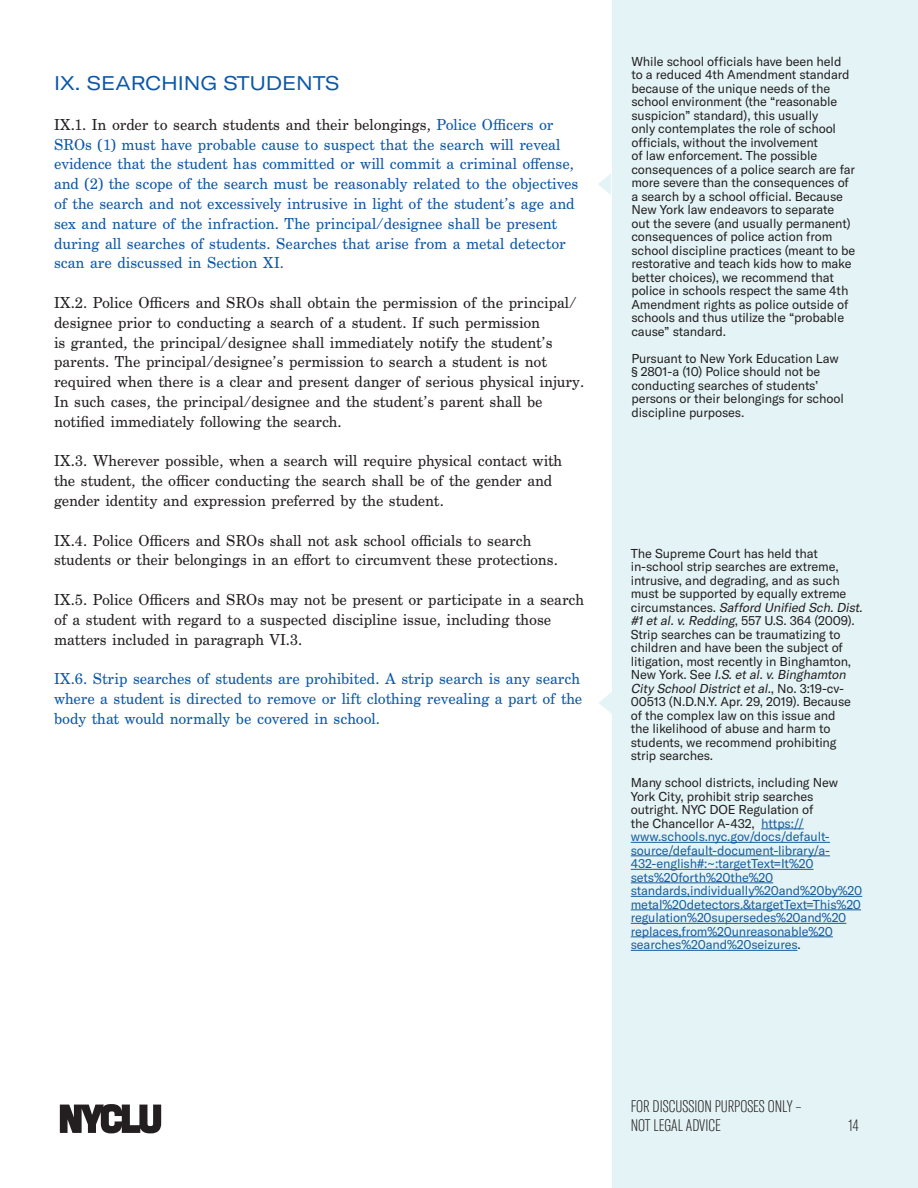
<style>
.page{position:relative;width:918px;height:1188px;background:#fff}
.page>*{position:absolute;margin:0;border:0;box-sizing:border-box;transform-origin:0 0}
.t1{font:expanded 19.5px "GT America";color:#0b57a8}
.t2{font:16.5px/19.8px "Century Schoolbook FS";color:#231f20}
.t3{font:16.5px/19.8px "Century Schoolbook FS";color:#0b57a8}
.t4{font:100 extra-condensed 16.5px "GT America";color:#231f20}
.t5{font:12.75px/13.5px "GT America";letter-spacing:-.01em;color:#231f20}
.t6{font:12.75px/13.5px "GT America";letter-spacing:-.01em;color:#175d9e}
.s1{color:#231f20}
.s2{font-style:italic}
</style>
<div class="page">
<div style="left:612px;top:0;width:306px;height:1188px;background:#e4f4f6"></div>
<svg style="left:60px;top:1104px;width:101px;height:29px"></svg>
<hr style="left:761px;top:829px;width:43px;height:1px;background:#175d9e">
<hr style="left:631px;top:842px;width:199px;height:1px;background:#175d9e">
<hr style="left:631px;top:856px;width:199px;height:1px;background:#175d9e">
<hr style="left:631px;top:869px;width:182px;height:1px;background:#175d9e">
<hr style="left:631px;top:883px;width:142px;height:1px;background:#175d9e">
<hr style="left:631px;top:896px;width:231px;height:1px;background:#175d9e">
<hr style="left:631px;top:910px;width:230px;height:1px;background:#175d9e">
<hr style="left:631px;top:923px;width:215px;height:1px;background:#175d9e">
<hr style="left:631px;top:937px;width:202px;height:1px;background:#175d9e">
<hr style="left:631px;top:950px;width:166px;height:1px;background:#175d9e">
<svg style="left:598px;top:174px;width:13px;height:21px"></svg>
<svg style="left:599px;top:692px;width:13px;height:22px"></svg>
<p class="t1" style="left:54px;top:72px;width:287px">IX. SEARCHING STUDENTS</p>
<p class="t3" style="left:54px;top:115px;width:526px"><span class="s1">IX.1. In order to search students and their belongings,</span> Police Officers or SROs (1) must have probable cause to suspect that the search will reveal evidence that the student has committed or will commit a criminal offense, and (2) the scope of the search must be reasonably related to the objectives of the search and not excessively intrusive in light of the student’s age and sex and nature of the infraction. The principal/designee shall be present during all searches of students. Searches that arise from a metal detector scan are discussed in Section XI.</p>
<p class="t2" style="left:54px;top:293px;width:532px">IX.2. Police Officers and SROs shall obtain the permission of the principal/ designee prior to conducting a search of a student. If such permission<br>is granted, the principal/designee shall immediately notify the student’s parents. The principal/designee’s permission to search a student is not required when there is a clear and present danger of serious physical injury.<br>In such cases, the principal/designee and the student’s parent shall be notified immediately following the search.</p>
<p class="t2" style="left:54px;top:451px;width:510px">IX.3. Wherever possible, when a search will require physical contact with the student, the officer conducting the search shall be of the gender and gender identity and expression preferred by the student.</p>
<p class="t2" style="left:54px;top:531px;width:505px">IX.4. Police Officers and SROs shall not ask school officials to search students or their belongings in an effort to circumvent these protections.</p>
<p class="t2" style="left:54px;top:590px;width:532px">IX.5. Police Officers and SROs may not be present or participate in a search of a student with regard to a suspected discipline issue, including those matters included in paragraph VI.3.</p>
<p class="t3" style="left:54px;top:669px;width:530px">IX.6. Strip searches of students are prohibited. A strip search is any search where a student is directed to remove or lift clothing revealing a part of the body that would normally be covered in school.</p>
<p class="t5" style="left:631px;top:54px;width:225px">While school officials have been held to a reduced 4th Amendment standard because of the unique needs of the school environment (the “reasonable suspicion” standard), this usually<br>only contemplates the role of school officials, without the involvement<br>of law enforcement. The possible consequences of a police search are far more severe than the consequences of a search by a school official. Because New York law endeavors to separate out the severe (and usually permanent) consequences of police action from school discipline practices (meant to be restorative and teach kids how to make better choices), we recommend that police in schools respect the same 4th Amendment rights as police outside of schools and thus utilize the “probable cause” standard.</p>
<p class="t5" style="left:631px;top:351px;width:214px">Pursuant to New York Education Law § 2801-a (10) Police should not be conducting searches of students’ persons or their belongings for school discipline purposes.</p>
<p class="t5" style="left:631px;top:546px;width:236px">The Supreme Court has held that in-school strip searches are extreme, intrusive, and degrading, and as such must be supported by equally extreme<br>c i rc u m sta n c e s . <span class="s2">Safford Unified Sch.Dist. #1etal.v.Redding</span>, 557 U.S. 364 (2009).<br>Strip searches can be traumatizing to children and have been the subject of litigation, most recently in Binghamton,<br>N ew Yo r k . S e e <span class="s2">I.S.etal.v.Binghamton City SchoolDistrictetal</span>. , N o . 3 : 1 9 - cv-00513 (N.D.N.Y. Apr. 29, 2019). Because of the complex law on this issue and<br>the likelihood of abuse and harm to students, we recommend prohibiting strip searches.</p>
<p class="t6" style="left:631px;top:776px;width:233px"><span class="s1">Many school districts, including New York City, prohibit strip searches outright. NYC DOE Regulation of<br>the Chancellor A-432,</span> https:// www.schools.nyc.gov/docs/default&shy;source/default-document-library/a-432-english#:~:targetText=It%20 sets%20forth%20the%20 standards,individually%20and%20by%20 metal%20detectors.&amp;targetText=This%20 regulation%20supersedes%20and%20 replaces,from%20unreasonable%20 searches%20and%20seizures<span class="s1">.</span></p>
<p class="t4" style="left:631px;top:1097px;width:172px">FOR DISCUSSION PURPOSES ONLY –</p>
<p class="t4" style="left:631px;top:1116px;width:92px">NOT LEGAL ADVICE</p>
<p class="t4" style="left:849px;top:1116px;width:12px">14</p>
</div>
